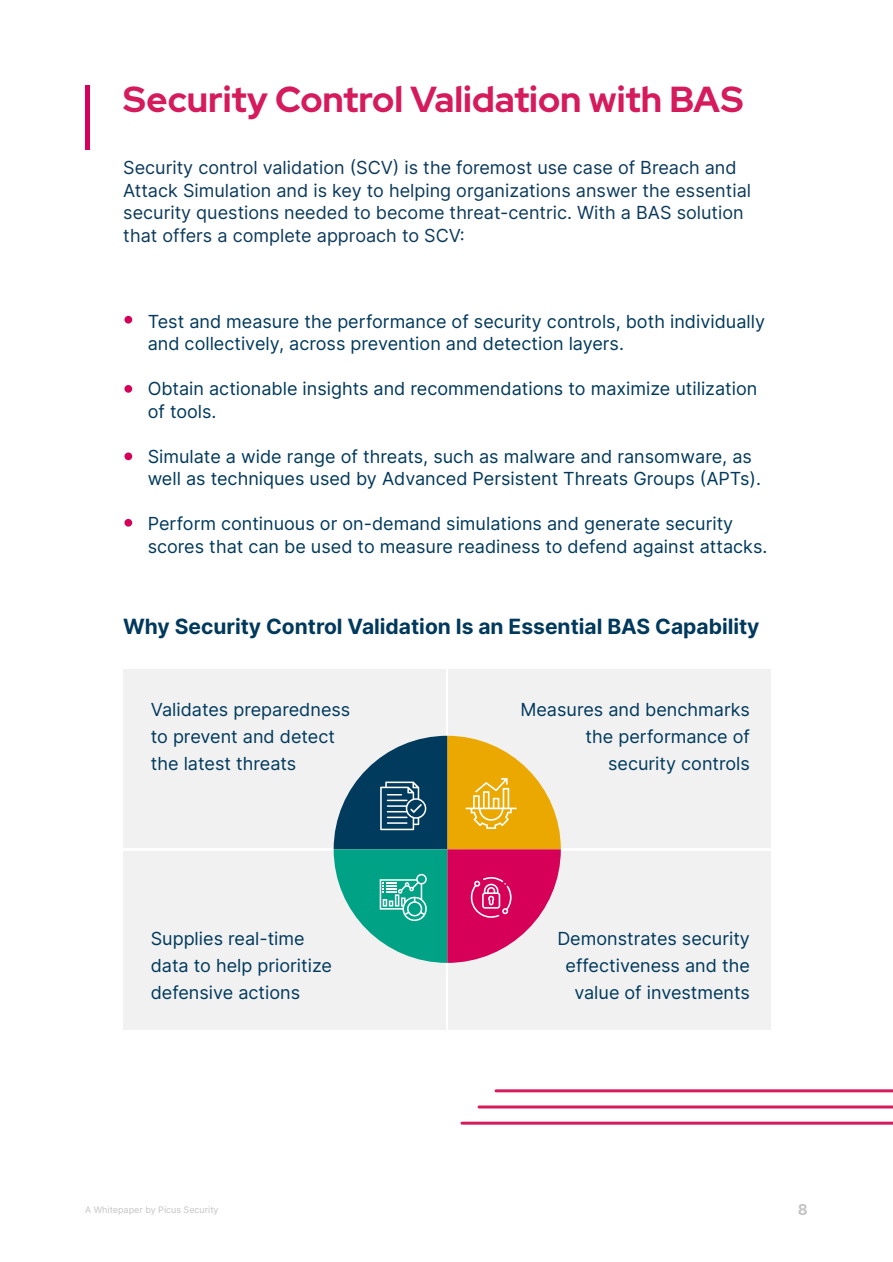
<style>
.page{position:relative;width:893px;height:1262px;background:#fff}
.page>*{position:absolute;margin:0;border:0;box-sizing:border-box;transform-origin:0 0}
.t1{font:700 36px "Red Hat Display";color:#d51b5c}
.t2{font:700 21px "Inter";color:#00395c}
.t3{font:18px/27px "Inter";color:#00395c}
.t4{font:18px/22.5px "Inter";color:#0c3a5c}
.t5{font:700 15px "Inter";color:#c4c4c4}
.t6{font:9px "Inter";color:#c4c4c4}
</style>
<div class="page">
<hr style="left:496px;top:1089px;width:396px;height:3px;background:#d51b5c">
<hr style="left:479px;top:1105px;width:413px;height:3px;background:#d51b5c">
<hr style="left:462px;top:1121px;width:430px;height:3px;background:#d51b5c">
<div style="left:124px;top:669px;width:322px;height:178px;background:#f1f1f1"></div>
<div style="left:448px;top:669px;width:322px;height:178px;background:#f1f1f1"></div>
<div style="left:124px;top:851px;width:322px;height:178px;background:#f1f1f1"></div>
<div style="left:448px;top:851px;width:322px;height:178px;background:#f1f1f1"></div>
<div style="left:124px;top:316px;width:8px;height:7px;background:#d60059;border-radius:50%"></div>
<div style="left:124px;top:385px;width:8px;height:8px;background:#d60059;border-radius:50%"></div>
<div style="left:124px;top:452px;width:8px;height:8px;background:#d60059;border-radius:50%"></div>
<div style="left:124px;top:519px;width:8px;height:7px;background:#d60059;border-radius:50%"></div>
<svg style="left:333px;top:735px;width:228px;height:228px"></svg>
<div style="left:85px;top:85px;width:5px;height:64px;background:#d60059"></div>
<h1 class="t1" style="left:123px;top:76px;width:621px">Security Control Validation with BAS</h1>
<p class="t4" style="left:123px;top:156px;width:629px">Security control validation (SCV) is the foremost use case of Breach and Attack Simulation and is key to helping organizations answer the essential security questions needed to become threat-centric. With a BAS solution that offers a complete approach to SCV:</p>
<p class="t3" style="left:148px;top:309px;width:619px;line-height:22.5px">Test and measure the performance of security controls, both individually and collectively, across prevention and detection layers.</p>
<p class="t3" style="left:148px;top:377px;width:611px;line-height:22.5px">Obtain actionable insights and recommendations to maximize utilization of tools.</p>
<p class="t3" style="left:148px;top:444px;width:615px;line-height:22.5px">Simulate a wide range of threats, such as malware and ransomware, as well as techniques used by Advanced Persistent Threats Groups (APTs).</p>
<p class="t3" style="left:148px;top:512px;width:621px;line-height:22.5px">Perform continuous or on-demand simulations and generate security scores that can be used to measure readiness to defend against attacks.</p>
<p class="t2" style="left:123px;top:611px;width:638px">Why Security Control Validation Is an Essential BAS Capability</p>
<p class="t3" style="left:151px;top:695px;width:201px">Validates preparedness to prevent and detect the latest threats</p>
<p class="t3" style="left:520px;top:695px;width:231px;text-align:right">Measures and benchmarks the performance of security controls</p>
<p class="t3" style="left:151px;top:924px;width:183px">Supplies real-time data to help prioritize defensive actions</p>
<p class="t3" style="left:557px;top:924px;width:194px;text-align:right">Demonstrates security effectiveness and the value of investments</p>
<p class="t6" style="left:85px;top:1203px;width:135px">A Whitepaper by Picus Security</p>
<p class="t5" style="left:798px;top:1198px;width:11px">8</p>
</div>
